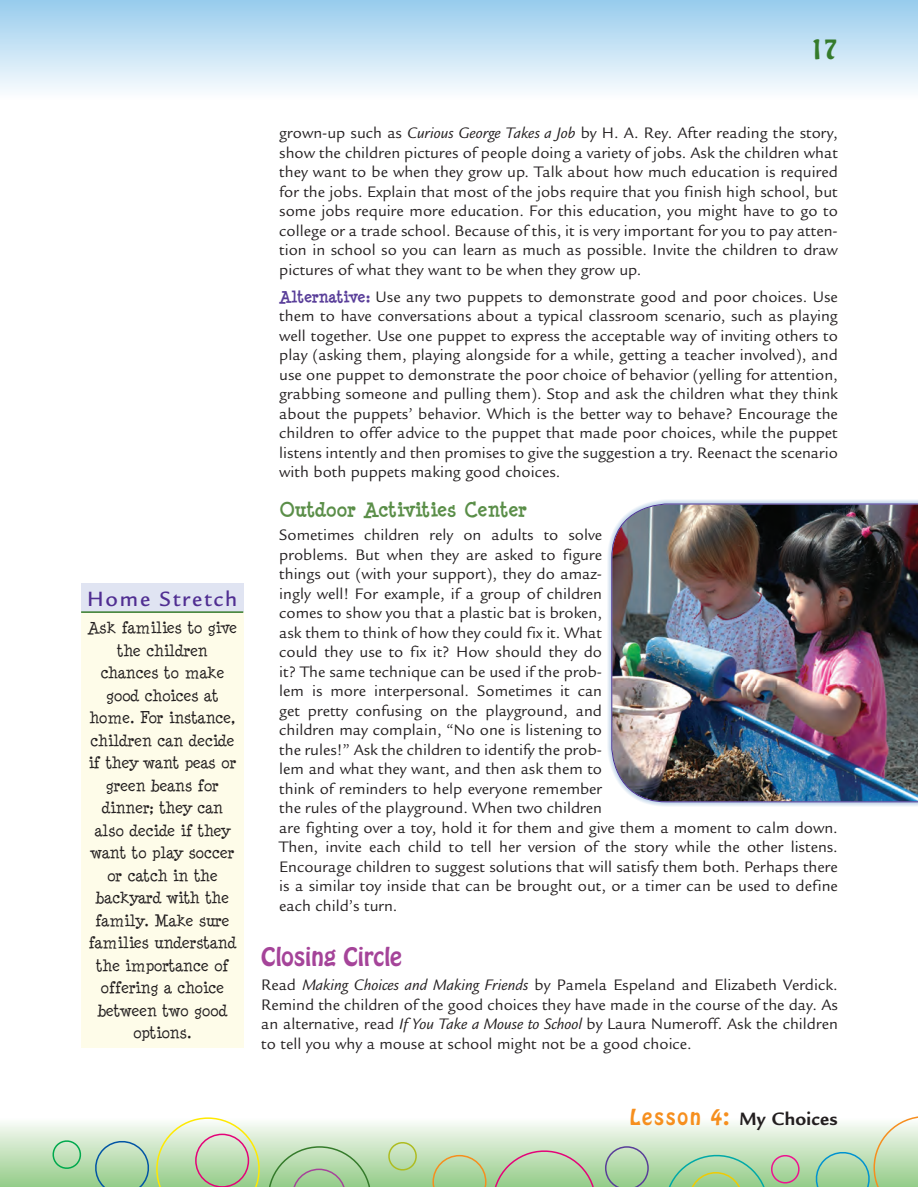
<style>
.page{position:relative;width:918px;height:1187px;background:#fff}
.page>*{position:absolute;margin:0;border:0;box-sizing:border-box;transform-origin:0 0}
.t1{font:24px "Hobo Std";color:#357b2b}
.t2{font:22.5px "Hobo Std";color:#a54499}
.t3{font:500 22.5px "Legacy Sans";letter-spacing:.08em;color:#502e92}
.t4{font:700 19.5px "Minya Nouvelle";letter-spacing:.005em;color:#5a8e48}
.t5{font:700 19.5px "Legacy Sans";letter-spacing:.01em;color:#231f20}
.t6{font:16.5px/19.5px "Legacy Sans";color:#231f20;text-align:justify}
.t7{font:15px/22.5px "Minya Nouvelle";color:#231f20;text-align:center}
.s1{font-style:italic}
.s2{font-family:"Minya Nouvelle";font-weight:700;font-size:15.75px;color:#593e99}
.s3{font-family:"Hobo Std";font-weight:400;color:#f68f1e}
</style>
<div class="page">
<div style="left:0;top:0;width:917px;height:99px;background:linear-gradient(to bottom,#97cced,#fcfdfe)"></div>
<div style="left:0;top:1117px;width:917px;height:70px;background:linear-gradient(to bottom,#fdfdfc,#95cc89)"></div>
<svg style="left:432px;top:1144px;width:216px;height:43px;background:#b4d2a7"></svg>
<svg style="left:267px;top:1146px;width:104px;height:41px;background:#acd1a2"></svg>
<svg style="left:93px;top:1117px;width:167px;height:70px;background:#c7ddbb"></svg>
<svg style="left:50px;top:1137px;width:32px;height:34px"></svg>
<svg style="left:658px;top:1148px;width:141px;height:39px;background:#add2a4"></svg>
<svg style="left:385px;top:1139px;width:32px;height:34px"></svg>
<div style="left:81px;top:584px;width:162px;height:28px;background:#e0e4f2"></div>
<div style="left:81px;top:612px;width:162px;height:435px;background:#fefce9"></div>
<hr style="left:81px;top:611px;width:162px;height:2px;background:#357b2b">
<div style="left:606px;top:499px;width:311px;height:308px;background:#0155a5;opacity:.5"></div>
<img style="left:611px;top:504px;width:306px;height:298px">
<svg style="left:813px;top:1116px;width:105px;height:71px;background:#c6e1c0"></svg>
<h1 class="t1" style="left:809px;top:32px;width:29px">17</h1>
<h2 class="t3" style="left:87px;top:586px;width:152px">Home Stretch</h2>
<p class="t7" style="left:87px;top:616px;width:151px">Ask families to give the children chances to make good choices at home. For instance, children can decide if they want peas or green beans for dinner; they can also decide if they want to play soccer or catch in the backyard with the family. Make sure families understand the importance of offering a choice between two good options.</p>
<p class="t6" style="left:279px;top:123px;width:560px">grown-up such as <span class="s1">Curious George Takes a Job</span> by H. A. Rey. After reading the story, show the children pictures of people doing a variety of jobs. Ask the children what they want to be when they grow up. Talk about how much education is required for the jobs. Explain that most of the jobs require that you finish high school, but some jobs require more education. For this education, you might have to go to college or a trade school. Because of this, it is very important for you to pay atten&shy;tion in school so you can learn as much as possible. Invite the children to draw pictures of what they want to be when they grow up.</p>
<p class="t6" style="left:279px;top:287px;width:560px"><span class="s2">Alternative:</span> Use any two puppets to demonstrate good and poor choices. Use them to have conversations about a typical classroom scenario, such as playing well together. Use one puppet to express the acceptable way of inviting others to play (asking them, playing alongside for a while, getting a teacher involved), and use one puppet to demonstrate the poor choice of behavior (yelling for attention, grabbing someone and pulling them). Stop and ask the children what they think about the puppets’ behavior. Which is the better way to behave? Encourage the children to offer advice to the puppet that made poor choices, while the puppet listens intently and then promises to give the suggestion a try. Reenact the scenario with both puppets making good choices.</p>
<p class="t4" style="left:279px;top:498px;width:249px">Outdoor Activities Center</p>
<p class="t6" style="left:279px;top:525px;width:560px;text-align:left">Sometimes children rely on adults to solve<br>problems. But when they are asked to figure<br>things out (with your support), they do amaz-<br>ingly well! For example, if a group of children<br>comes to show you that a plastic bat is broken,<br>ask them to think of how they could fix it. What<br>could they use to fix it? How should they do<br>it? The same technique can be used if the prob-<br>lem is more interpersonal. Sometimes it can<br>get pretty confusing on the playground, and<br>children may complain, “No one is listening to<br>the rules!” Ask the children to identify the prob-<br>lem and what they want, and then ask them to<br>think of reminders to help everyone remember<br>the rules of the playground. When two children<br>are fighting over a toy, hold it for them and give them a moment to calm down.<br>Then, invite each child to tell her version of the story while the other listens.<br>Encourage children to suggest solutions that will satisfy them both. Perhaps there is a similar toy inside that can be brought out, or a timer can be used to define each child’s turn.</p>
<h2 class="t2" style="left:261px;top:941px;width:142px">Closing Circle</h2>
<p class="t6" style="left:261px;top:975px;width:578px">Read <span class="s1">Making Choices and Making Friends</span> by Pamela Espeland and Elizabeth Verdick.<br>Remind the children of the good choices they have made in the course of the day. As an alternative, read <span class="s1">If You Take a Mouse to School</span> by Laura Numeroff. Ask the children to tell you why a mouse at school might not be a good choice.</p>
<p class="t5" style="left:629px;top:1108px;width:209px"><span class="s3">Lesson 4:</span> My Choices</p>
</div>
